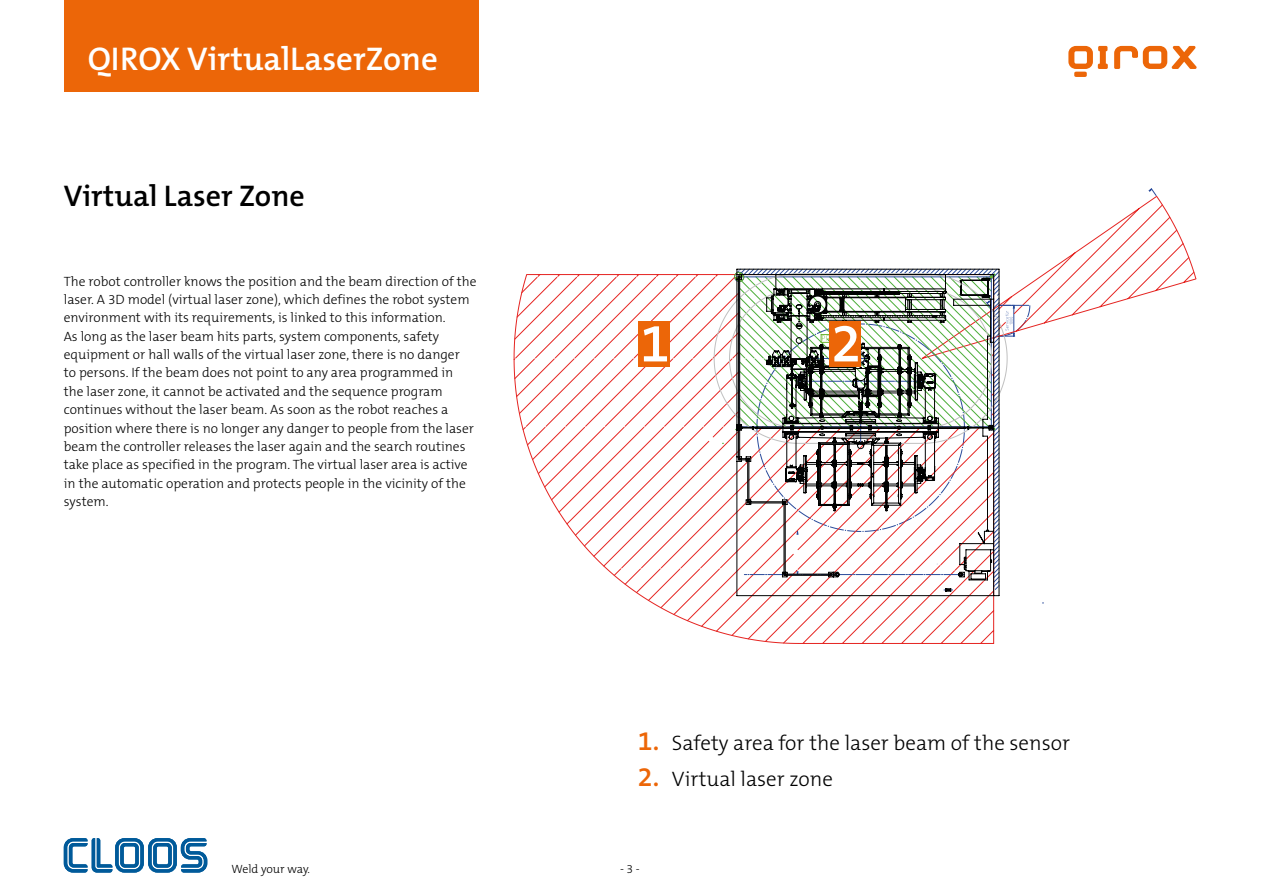
<style>
.page{position:relative;width:1263px;height:893px;background:#fff}
.page>*{position:absolute;margin:0;border:0;box-sizing:border-box;transform-origin:0 0}
.t1{font:600 54px "The Mix B6";color:#fff}
.t2{font:600 33px "The Mix B6";color:#fff}
.t3{font:600 30px "The Mix B6";color:#000}
.t4{font:300 21px "The Mix B3";color:#000}
.t5{font:300 13.5px/18.3px "The Mix B3";color:#000}
.t6{font:300 12px "The Mix B3";color:#000}
.s1{font-family:"The Mix B6";font-weight:600;font-size:27px;color:#ec6608}
</style>
<div class="page">
<svg style="left:64px;top:838px;width:143px;height:35px"></svg>
<svg style="left:1068px;top:46px;width:40px;height:31px"></svg>
<svg style="left:1114px;top:46px;width:82px;height:23px"></svg>
<div style="left:64px;top:0;width:414px;height:92px;background:#ec6608"></div>
<svg style="left:514px;top:196px;width:682px;height:447px"></svg>
<svg style="left:714px;top:273px;width:20px;height:170px"></svg>
<svg style="left:999px;top:532px;width:153px;height:43px"></svg>
<svg style="left:734px;top:188px;width:422px;height:344px"></svg>
<svg style="left:736px;top:269px;width:263px;height:327px"></svg>
<div style="left:638px;top:321px;width:32px;height:46px;background:#ec6608"></div>
<div style="left:829px;top:321px;width:32px;height:46px;background:#ec6608"></div>
<h2 class="t2" style="left:88px;top:41px;width:352px">QIROX VirtualLaserZone</h2>
<h3 class="t3" style="left:64px;top:180px;width:242px">Virtual Laser Zone</h3>
<p class="t5" style="left:64px;top:272px;width:414px">The robot controller knows the position and the beam direction of the laser. A 3D model (virtual laser zone), which defines the robot system environment with its requirements, is linked to this information.<br>As long as the laser beam hits parts, system components, safety equipment or hall walls of the virtual laser zone, there is no danger<br>to persons. If the beam does not point to any area programmed in<br>the laser zone, it cannot be activated and the sequence program continues without the laser beam. As soon as the robot reaches a position where there is no longer any danger to people from the laser beam the controller releases the laser again and the search routines take place as specified in the program. The virtual laser area is active in the automatic operation and protects people in the vicinity of the system.</p>
<h1 class="t1" style="left:640px;top:314px;width:31px">1</h1>
<h1 class="t1" style="left:831px;top:314px;width:31px">2</h1>
<h3 class="t4" style="left:638px;top:732px;width:434px"><span class="s1">1.</span> Safety area for the laser beam of the sensor</h3>
<h3 class="t4" style="left:638px;top:767px;width:197px"><span class="s1">2.</span> Virtual laser zone</h3>
<p class="t6" style="left:231px;top:862px;width:80px">Weld your way.</p>
<p class="t6" style="left:620px;top:862px;width:21px">- 3 -</p>
</div>
